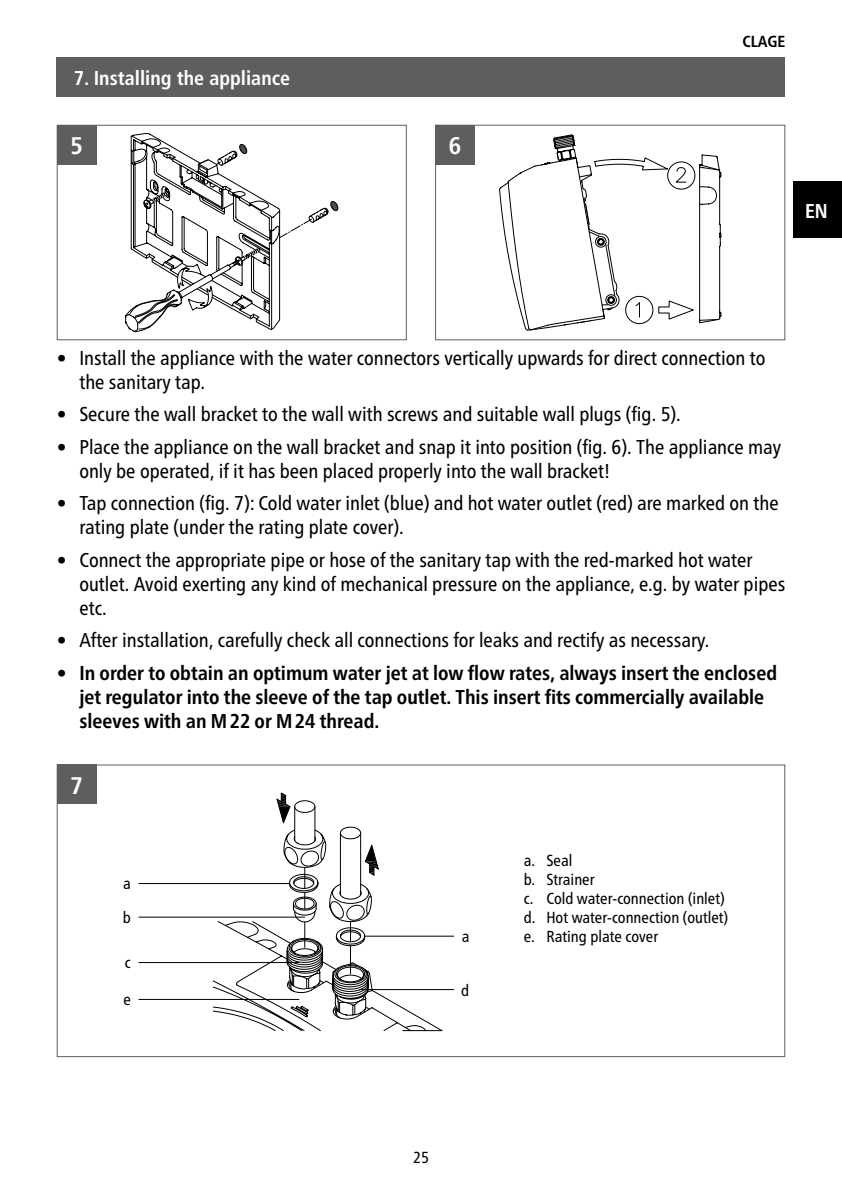
<style>
.page{position:relative;width:842px;height:1191px;background:#fff}
.page>*{position:absolute;margin:0;border:0;box-sizing:border-box;transform-origin:0 0}
.t1{font:700 condensed 24px "Frutiger Neue LTW1 G";color:#fff}
.t2{font:condensed 20px/24px "Frutiger Neue LTW1 G";color:#000}
.t3{font:700 condensed 20px/24px "Frutiger Neue LTW1 G";color:#000}
.t4{font:700 condensed 20px "Frutiger LT Std";color:#fff}
.t5{font:700 condensed 20px "Frutiger Neue LTW1 G";color:#fff}
.t6{font:condensed 16px/19.2px "Frutiger Neue LTW1 G";color:#000}
.t7{font:700 condensed 16px "Frutiger Neue LTW1 G";color:#000}
</style>
<div class="page">
<div style="left:794px;top:181px;width:48px;height:57px;background:#000"></div>
<div style="left:57px;top:57px;width:728px;height:39px;background:#5e5e5d"></div>
<div style="left:57px;top:764px;width:39px;height:40px;background:#5e5e5d"></div>
<svg style="left:213px;top:792px;width:230px;height:240px"></svg>
<hr style="left:359px;top:989px;width:95px;height:1px;background:#000">
<hr style="left:364px;top:935px;width:90px;height:1px;background:#000">
<hr style="left:138px;top:883px;width:152px;height:1px;background:#000">
<hr style="left:138px;top:916px;width:167px;height:1px;background:#000">
<hr style="left:138px;top:962px;width:161px;height:1px;background:#000">
<hr style="left:138px;top:999px;width:161px;height:1px;background:#000">
<svg style="left:499px;top:135px;width:222px;height:196px"></svg>
<div style="left:435px;top:125px;width:350px;height:215px;border:1px solid #5e5e5d"></div>
<svg style="left:125px;top:133px;width:213px;height:199px"></svg>
<div style="left:57px;top:125px;width:350px;height:215px;border:1px solid #5e5e5d"></div>
<div style="left:57px;top:125px;width:39px;height:39px;background:#5e5e5d"></div>
<div style="left:435px;top:125px;width:40px;height:39px;background:#5e5e5d"></div>
<p class="t4" style="left:74px;top:66px;width:218px">7. Installing the appliance</p>
<p class="t1" style="left:70px;top:131px;width:14px">5</p>
<p class="t1" style="left:449px;top:131px;width:14px">6</p>
<p class="t7" style="left:742px;top:32px;width:44px">CLAGE</p>
<p class="t5" style="left:805px;top:199px;width:24px">EN</p>
<p class="t2" style="left:79px;top:346px;width:688px;text-indent:-23px">• Install the appliance with the water connectors vertically upwards for direct connection to the sanitary tap.</p>
<p class="t2" style="left:57px;top:402px;width:626px">• Secure the wall bracket to the wall with screws and suitable wall plugs (fig. 5).</p>
<p class="t2" style="left:79px;top:435px;width:703px;text-indent:-23px">• Place the appliance on the wall bracket and snap it into position (fig. 6). The appliance may only be operated, if it has been placed properly into the wall bracket!</p>
<p class="t2" style="left:79px;top:491px;width:701px;text-indent:-23px">• Tap connection (fig. 7): Cold water inlet (blue) and hot water outlet (red) are marked on the rating plate (under the rating plate cover).</p>
<p class="t2" style="left:79px;top:548px;width:707px;text-indent:-23px">• Connect the appropriate pipe or hose of the sanitary tap with the red-marked hot water outlet. Avoid exerting any kind of mechanical pressure on the appliance, e.g. by water pipes etc.</p>
<p class="t2" style="left:57px;top:628px;width:654px">• After installation, carefully check all connections for leaks and rectify as necessary.</p>
<p class="t3" style="left:79px;top:661px;width:699px;text-indent:-23px">• In order to obtain an optimum water jet at low flow rates, always insert the enclosed jet regulator into the sleeve of the tap outlet. This insert fits commercially available sleeves with an M22 or M24 thread.</p>
<p class="t1" style="left:70px;top:771px;width:14px">7</p>
<p class="t6" style="left:123px;top:865px;width:10px;line-height:34.8px">a b</p>
<p class="t6" style="left:125px;top:953px;width:8px">c</p>
<p class="t6" style="left:124px;top:990px;width:9px">e</p>
<p class="t6" style="left:462px;top:926px;width:9px">a</p>
<p class="t6" style="left:461px;top:980px;width:9px">d</p>
<p class="t6" style="left:524px;top:850px;width:206px">a. Seal<br>b. Strainer<br>c. Cold water-connection (inlet) d. Hot water-connection (outlet) e. Rating plate cover</p>
<p class="t6" style="left:413px;top:1147px;width:17px">25</p>
</div>
